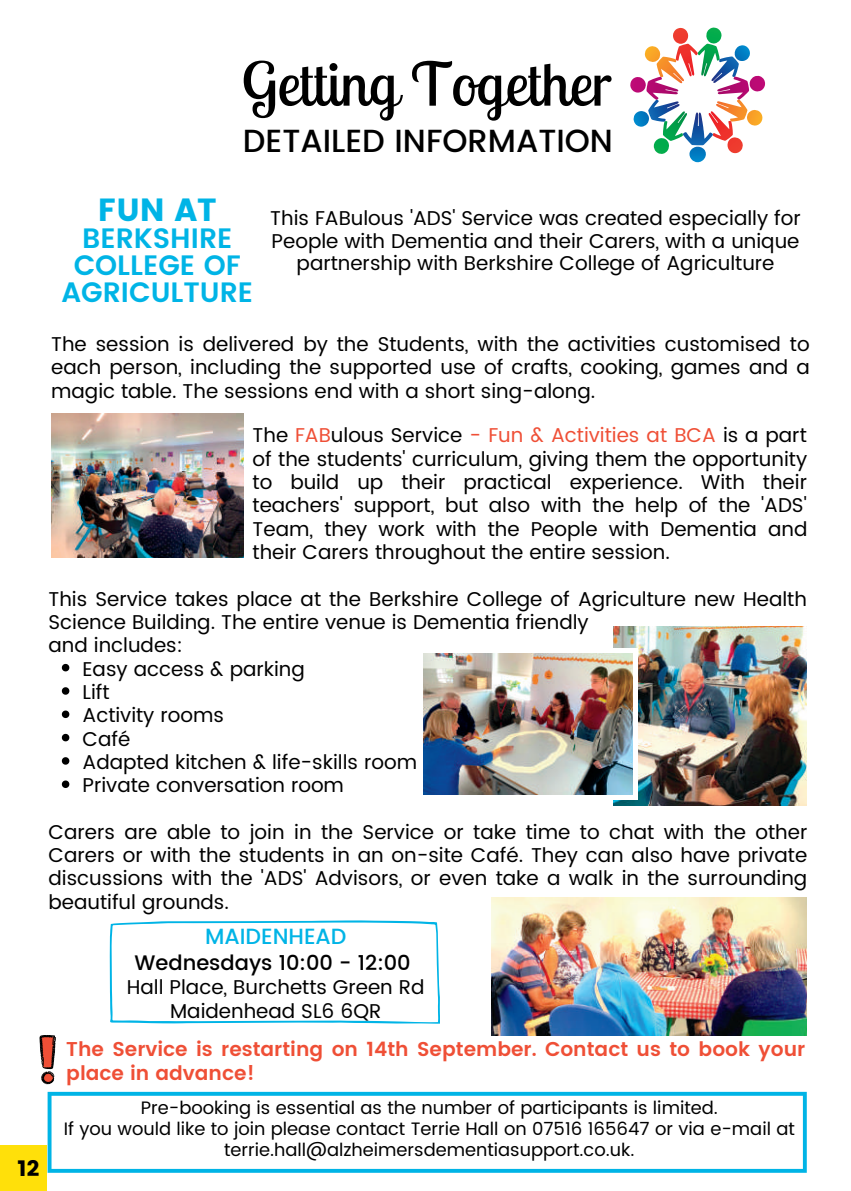
<style>
.page{position:relative;width:851px;height:1191px;background:#fff}
.page>*{position:absolute;margin:0;border:0;box-sizing:border-box;transform-origin:0 0}
.t1{font:60px "Lobster Two";color:#000}
.t2{font:500 32px "Poppins";color:#000}
.t3{font:32px "Poppins";color:#00b4e6}
.t4{font:600 28px/27px "Poppins";color:#00b4e6;text-align:center}
.t5{font:500 22px "Poppins";color:#00b4e6}
.t6{font:22px "Poppins";color:#000}
.t7{font:500 21px "Poppins";color:#000}
.t8{font:20px/23.4px "Poppins";color:#000;text-align:justify}
.t9{font:600 20px/24px "Poppins";color:#ef4f36}
.t10{font:18px/21px "Poppins";color:#000;text-align:center}
.s1{color:#ef4f36}
</style>
<div class="page">
<svg style="left:48px;top:1092px;width:758px;height:81px"></svg>
<div style="left:0;top:1145px;width:47px;height:45px;background:#ffe00a"></div>
<svg style="left:630px;top:27px;width:134px;height:135px"></svg>
<svg style="left:62px;top:664px;width:7px;height:7px"></svg>
<svg style="left:62px;top:687px;width:7px;height:8px"></svg>
<svg style="left:62px;top:711px;width:7px;height:7px"></svg>
<svg style="left:62px;top:734px;width:7px;height:7px"></svg>
<svg style="left:62px;top:757px;width:7px;height:8px"></svg>
<svg style="left:62px;top:781px;width:7px;height:7px"></svg>
<img style="left:613px;top:627px;width:192px;height:178px">
<svg style="left:423px;top:648px;width:214px;height:152px"></svg>
<img style="left:423px;top:653px;width:208px;height:141px">
<img style="left:51px;top:413px;width:192px;height:144px">
<img style="left:491px;top:897px;width:315px;height:138px">
<svg style="left:110px;top:920px;width:329px;height:104px"></svg>
<svg style="left:40px;top:1035px;width:16px;height:49px"></svg>
<h1 class="t1" style="left:241px;top:46px;width:371px">Getting Together</h1>
<h2 class="t2" style="left:243px;top:122px;width:371px">DETAILED INFORMATION</h2>
<h2 class="t3" style="left:98px;top:191px;width:120px">FUN AT</h2>
<h3 class="t4" style="left:61px;top:225px;width:193px">BERKSHIRE<br>COLLEGE OF<br>AGRICULTURE</h3>
<p class="t8" style="left:270px;top:207px;width:531px;line-height:22.4px;text-align:center">This FABulous 'ADS' Service was created especially for<br>People with Dementia and their Carers, with a unique partnership with Berkshire College of Agriculture</p>
<p class="t8" style="left:51px;top:332px;width:760px">The session is delivered by the Students, with the activities customised to each person, including the supported use of crafts, cooking, games and a magic table. The sessions end with a short sing-along.</p>
<p class="t8" style="left:252px;top:424px;width:556px">The <span class="s1">FAB</span>ulous Service <span class="s1">- Fun &amp; Activities at BCA</span> is a part of the students' curriculum, giving them the opportunity to build up their practical experience. With their teachers' support, but also with the help of the 'ADS' Team, they work with the People with Dementia and their Carers throughout the entire session.</p>
<p class="t8" style="left:48px;top:587px;width:759px;text-align:left">This Service takes place at the Berkshire College of Agriculture new Health<br>Science Building. The entire venue is Dementia friendly<br>and includes:</p>
<p class="t8" style="left:82px;top:657px;width:336px;text-align:left">Easy access &amp; parking<br>Lift<br>Activity rooms<br>Café<br>Adapted kitchen &amp; life-skills room<br>Private conversation room</p>
<p class="t6" style="left:17px;top:1156px;width:23px">12</p>
<p class="t8" style="left:48px;top:820px;width:760px">Carers are able to join in the Service or take time to chat with the other Carers or with the students in an on-site Café. They can also have private discussions with the 'ADS' Advisors, or even take a walk in the surrounding beautiful grounds.</p>
<p class="t5" style="left:205px;top:924px;width:143px">MAIDENHEAD</p>
<p class="t7" style="left:134px;top:950px;width:277px">Wednesdays 10:00 - 12:00</p>
<p class="t8" style="left:127px;top:975px;width:299px;line-height:24px;text-align:center">Hall Place, Burchetts Green Rd<br>Maidenhead SL6 6QR</p>
<p class="t9" style="left:66px;top:1037px;width:740px">The Service is restarting on 14th September. Contact us to book your place in advance!</p>
<p class="t10" style="left:64px;top:1097px;width:732px">Pre-booking is essential as the number of participants is limited.<br>If you would like to join please contact Terrie Hall on 07516 165647 or via e-mail at terrie.hall@alzheimersdementiasupport.co.uk.</p>
</div>
